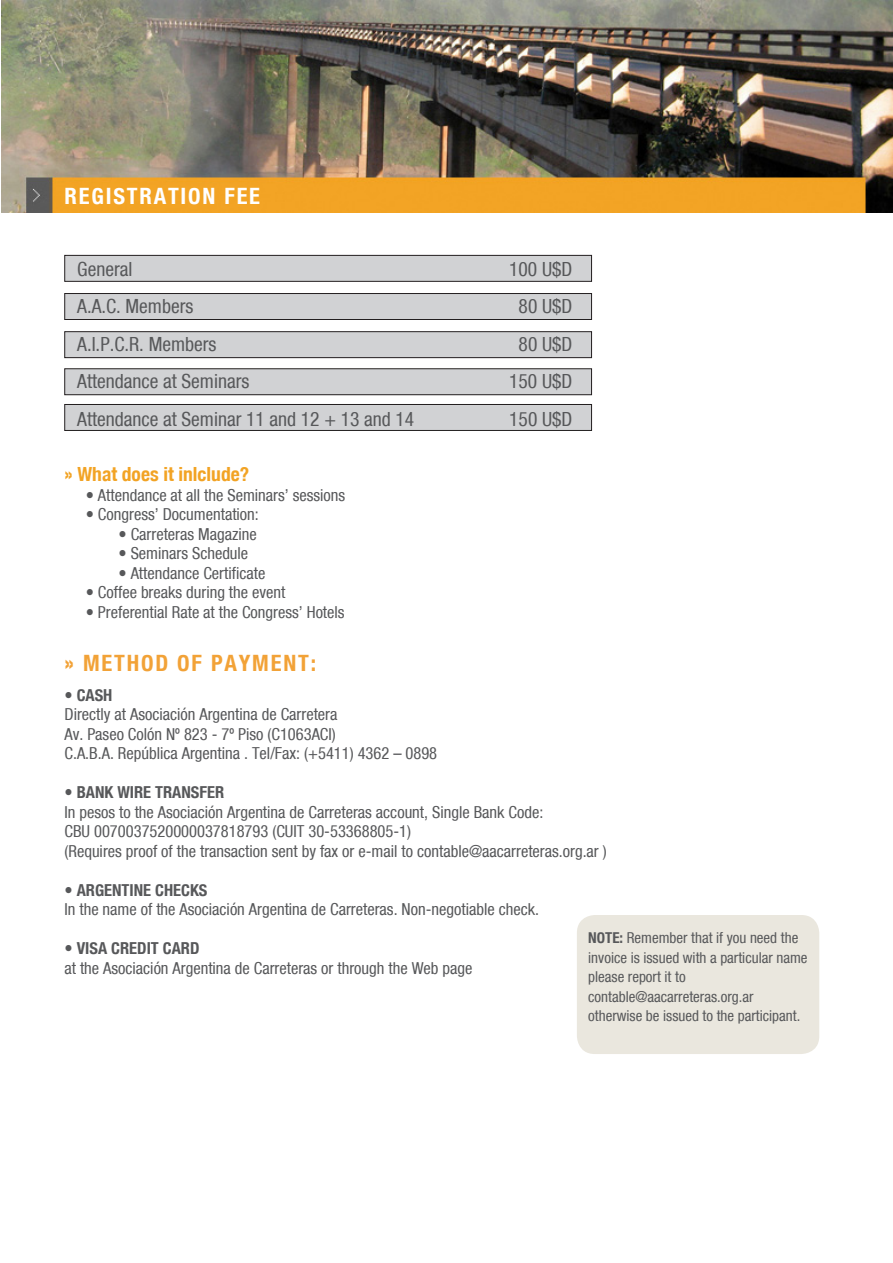
<style>
.page{position:relative;width:893px;height:1263px;background:#fff}
.page>*{position:absolute;margin:0;border:0;box-sizing:border-box;transform-origin:0 0}
.t1{font:700 condensed 22.5px "Helvetica Neue";letter-spacing:.08em;color:#f2a237}
.t2{font:700 condensed 22.5px "Helvetica Neue";letter-spacing:.08em;color:#fff}
.t3{font:condensed 19.5px "Helvetica Neue";color:#57585a}
.t4{font:700 condensed 19.5px "Helvetica Neue";color:#f2a324}
.t5{font:condensed 16.5px "Helvetica Neue";color:#57585a}
.t6{font:700 condensed 16.5px "Helvetica Neue";color:#57585a}
.t7{font:condensed 15px/19.5px "Helvetica Neue";color:#57585a}
.s1{font-weight:700}
</style>
<div class="page">
<div style="left:577px;top:915px;width:242px;height:139px;background:#eae7de;border-radius:18px"></div>
<img style="left:1px;top:0;width:892px;height:213px">
<div style="left:65px;top:255px;width:527px;height:26px;background:#d1d2d4"></div>
<div style="left:64px;top:255px;width:528px;height:27px;border:1px solid #231f20"></div>
<div style="left:65px;top:293px;width:527px;height:26px;background:#d1d2d4"></div>
<div style="left:64px;top:293px;width:528px;height:27px;border:1px solid #231f20"></div>
<div style="left:65px;top:332px;width:527px;height:26px;background:#d1d2d4"></div>
<div style="left:64px;top:331px;width:528px;height:27px;border:1px solid #231f20"></div>
<div style="left:65px;top:369px;width:527px;height:26px;background:#d1d2d4"></div>
<div style="left:64px;top:368px;width:528px;height:27px;border:1px solid #231f20"></div>
<div style="left:65px;top:404px;width:527px;height:26px;background:#d1d2d4"></div>
<div style="left:64px;top:404px;width:528px;height:27px;border:1px solid #231f20"></div>
<p class="t2" style="left:64px;top:182px;width:197px">REGISTRATION FEE</p>
<p class="t3" style="left:77px;top:258px;width:57px">General</p>
<p class="t3" style="left:509px;top:258px;width:65px">100 U$D</p>
<p class="t3" style="left:77px;top:295px;width:118px">A.A.C. Members</p>
<p class="t3" style="left:519px;top:295px;width:55px">80 U$D</p>
<p class="t3" style="left:77px;top:333px;width:141px">A.I.P.C.R. Members</p>
<p class="t3" style="left:519px;top:333px;width:55px">80 U$D</p>
<p class="t3" style="left:77px;top:370px;width:174px">Attendance at Seminars</p>
<p class="t3" style="left:509px;top:370px;width:65px">150 U$D</p>
<p class="t3" style="left:77px;top:408px;width:338px">Attendance at Seminar 11 and 12 + 13 and 14</p>
<p class="t3" style="left:509px;top:408px;width:65px">150 U$D</p>
<p class="t4" style="left:64px;top:462px;width:186px">» What does it inlclude?</p>
<p class="t5" style="left:86px;top:485px;width:261px">• Attendance at all the Seminars’ sessions</p>
<p class="t5" style="left:86px;top:505px;width:175px">• Congress’ Documentation:</p>
<p class="t5" style="left:118px;top:524px;width:140px">• Carreteras Magazine</p>
<p class="t5" style="left:118px;top:544px;width:131px">• Seminars Schedule</p>
<p class="t5" style="left:118px;top:563px;width:148px">• Attendance Certificate</p>
<p class="t5" style="left:86px;top:583px;width:201px">• Coffee breaks during the event</p>
<p class="t5" style="left:86px;top:602px;width:260px">• Preferential Rate at the Congress’ Hotels</p>
<p class="t1" style="left:64px;top:650px;width:253px">» METHOD OF PAYMENT:</p>
<p class="t6" style="left:64px;top:685px;width:49px">• CASH</p>
<p class="t5" style="left:64px;top:705px;width:274px">Directly at Asociación Argentina de Carretera</p>
<p class="t5" style="left:64px;top:724px;width:273px">Av. Paseo Colón Nº 823 - 7º Piso (C1063ACI)</p>
<p class="t5" style="left:64px;top:744px;width:374px">C.A.B.A. República Argentina . Tel/Fax: (+5411) 4362 – 0898</p>
<p class="t6" style="left:64px;top:782px;width:161px">• BANK WIRE TRANSFER</p>
<p class="t5" style="left:64px;top:802px;width:480px">In pesos to the Asociación Argentina de Carreteras account, Single Bank Code:</p>
<p class="t5" style="left:64px;top:822px;width:348px">CBU 0070037520000037818793 (CUIT 30-53368805-1)</p>
<p class="t5" style="left:64px;top:841px;width:544px">(Requires proof of the transaction sent by fax or e-mail to contable@aacarreteras.org.ar )</p>
<p class="t6" style="left:64px;top:880px;width:144px">• ARGENTINE CHECKS</p>
<p class="t5" style="left:64px;top:900px;width:476px">In the name of the Asociación Argentina de Carreteras. Non-negotiable check.</p>
<p class="t6" style="left:64px;top:938px;width:136px">• VISA CREDIT CARD</p>
<p class="t5" style="left:64px;top:958px;width:409px">at the Asociación Argentina de Carreteras or through the Web page</p>
<p class="t7" style="left:588px;top:928px;width:221px"><span class="s1">NOTE:</span> Remember that if you need the invoice is issued with a particular name please report it to</p>
<p class="t7" style="left:588px;top:987px;width:214px">contable@aacarreteras.org.ar otherwise be issued to the participant.</p>
</div>
